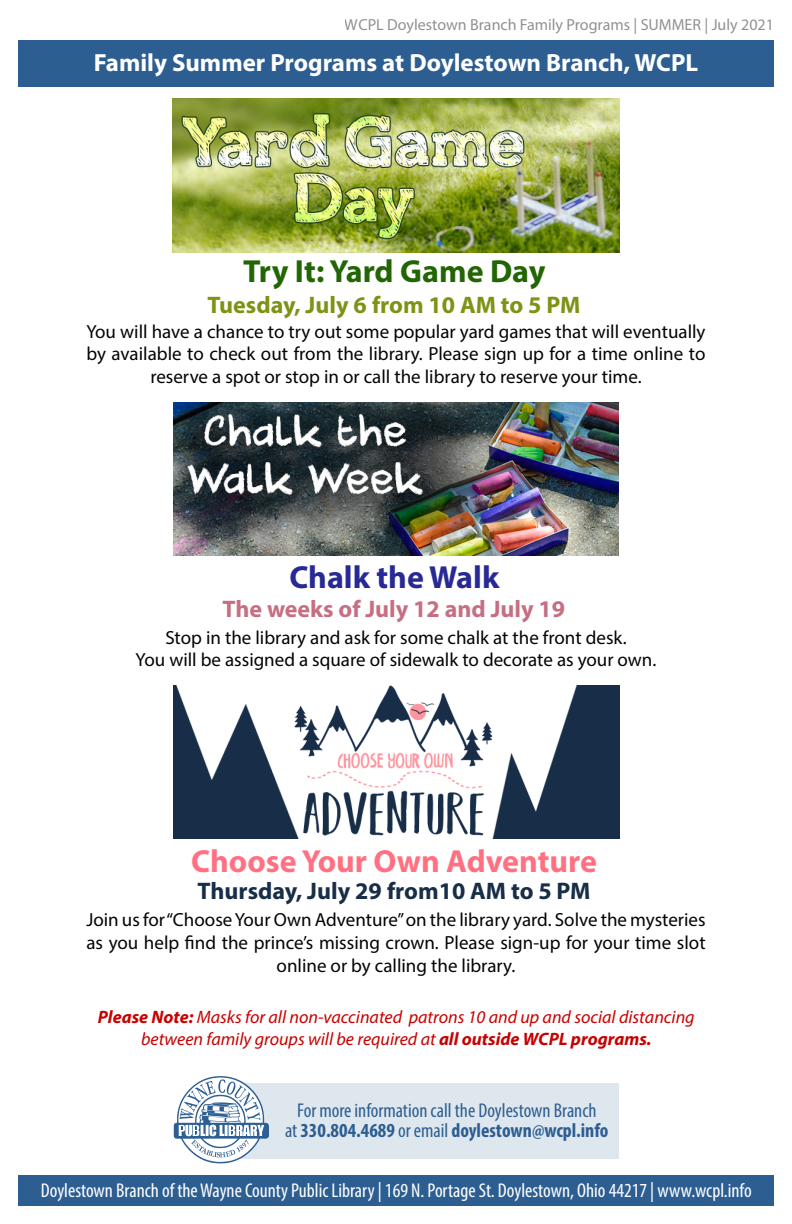
<style>
.page{position:relative;width:792px;height:1224px;background:#fff}
.page>*{position:absolute;margin:0;border:0;box-sizing:border-box;transform-origin:0 0}
.t1{font:700 32px "Myriad Pro";color:#ff7182}
.t2{font:700 32px "Myriad Pro";color:#226503}
.t3{font:700 32px "Myriad Pro";color:#282995}
.t4{font:700 24.8px "Myriad Pro";color:#fff}
.t5{font:700 24px "Myriad Pro";color:#172d48}
.t6{font:700 24px "Myriad Pro";color:#7d9314}
.t7{font:700 24px "Myriad Pro";color:#c66f82}
.t8{font:condensed 20px "Myriad Pro";color:#fff}
.t9{font:condensed 20px "Myriad Pro";color:#2d5e92}
.t10{font:700 condensed 20px "Myriad Pro";color:#2d5e92}
.t11{font:19px/22.8px "Myriad Pro";color:#040503;text-align:center}
.t12{font:italic 18px "Myriad Pro";color:#c80000}
.t13{font:16px "Myriad Pro";color:#231f20}
.s1{font-weight:700}
.s2{font-weight:400}
</style>
<div class="page">
<img style="left:174px;top:403px;width:445px;height:152px">
<img style="left:173px;top:98px;width:446px;height:155px">
<div style="left:18px;top:40px;width:756px;height:47px;background:#2d5e92"></div>
<div style="left:19px;top:1176px;width:755px;height:30px;background:#2d5e92"></div>
<div style="left:205px;top:1083px;width:414px;height:76px;background:#dfe7ee"></div>
<svg style="left:174px;top:1076px;width:95px;height:87px"></svg>
<img style="left:174px;top:685px;width:445px;height:153px">
<p class="t13" style="left:345px;top:15px;width:431px">WCPL Doylestown Branch Family Programs | SUMMER | July 2021</p>
<p class="t4" style="left:94px;top:47px;width:606px">Family Summer Programs at Doylestown Branch, WCPL</p>
<p class="t2" style="left:243px;top:250px;width:304px">Try It: Yard Game Day</p>
<p class="t6" style="left:207px;top:289px;width:374px">Tuesday, July 6 from 10 AM to 5 PM</p>
<p class="t11" style="left:86px;top:320px;width:621px">You will have a chance to try out some popular yard games that will eventually by available to check out from the library. Please sign up for a time online to reserve a spot or stop in or call the library to reserve your time.</p>
<p class="t3" style="left:289px;top:556px;width:211px">Chalk the Walk</p>
<p class="t7" style="left:223px;top:593px;width:344px">The weeks of July 12 and July 19</p>
<p class="t11" style="left:165px;top:626px;width:463px">Stop in the library and ask for some chalk at the front desk.</p>
<p class="t11" style="left:136px;top:648px;width:522px">You will be assigned a square of sidewalk to decorate as your own.</p>
<p class="t1" style="left:191px;top:841px;width:407px">Choose Your Own Adventure</p>
<p class="t5" style="left:198px;top:875px;width:394px">Thursday, July 29 from10 AM to 5 PM</p>
<p class="t11" style="left:86px;top:908px;width:621px">Join us for “Choose Your Own Adventure” on the library yard. Solve the mysteries as you help find the prince’s missing crown. Please sign-up for your time slot online or by calling the library.</p>
<p class="t12" style="left:98px;top:1006px;width:598px"><span class="s1">Please Note:</span> Masks for all non-vaccinated patrons 10 and up and social distancing</p>
<p class="t12" style="left:141px;top:1027px;width:512px">between family groups will be required at <span class="s1">all outside WCPL programs.</span></p>
<p class="t9" style="left:297px;top:1098px;width:301px">For more information call the Doylestown Branch</p>
<p class="t10" style="left:285px;top:1118px;width:325px"><span class="s2">at</span> 330.804.4689 <span class="s2">or email</span> doylestown@wcpl.info</p>
<p class="t8" style="left:41px;top:1178px;width:712px">Doylestown Branch of the Wayne County Public Library | 169 N. Portage St. Doylestown, Ohio 44217 | www.wcpl.info</p>
</div>
